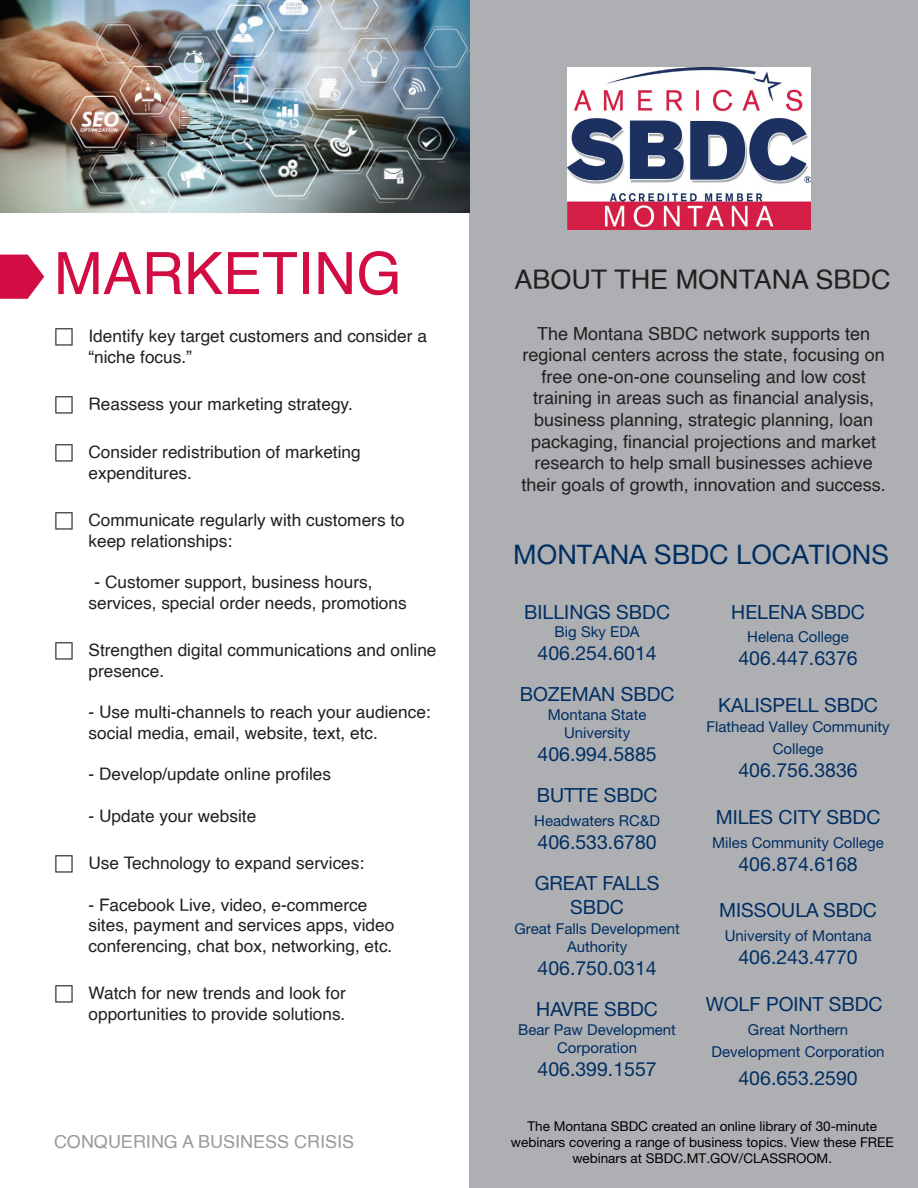
<style>
.page{position:relative;width:918px;height:1188px;background:#fff}
.page>*{position:absolute;margin:0;border:0;box-sizing:border-box;transform-origin:0 0}
.t1{font:58.5px "Helvetica";color:#d10d43}
.t2{font:27px "Helvetica Neue LT Std";color:#002e62}
.t3{font:27px "Helvetica";color:#231f20}
.t4{font:19.5px/41.4px "Helvetica Neue LT Std";color:#002e62}
.t5{font:18px/21.6px "Helvetica";color:#231f20;text-align:center}
.t6{font:18px "Helvetica";color:#999b9e}
.t7{font:17.25px/20.7px "Helvetica";color:#231f20}
.t8{font:15px/18px "Helvetica Neue LT Std";color:#002e62;text-align:center}
.t9{font:13.5px/16.2px "Helvetica Neue LT Std";color:#000;text-align:center}
</style>
<div class="page">
<div style="left:470px;top:0;width:448px;height:1188px;background:#aeafb3"></div>
<img style="left:0;top:0;width:470px;height:212px">
<svg style="left:0;top:254px;width:45px;height:45px"></svg>
<img style="left:568px;top:68px;width:242px;height:162px">
<h1 class="t1" style="left:54px;top:228px;width:349px">MARKETING</h1>
<p class="t7" style="left:88px;top:326px;width:340px">Identify key target customers and consider a “niche focus.”</p>
<p class="t7" style="left:88px;top:395px;width:266px">Reassess your marketing strategy.</p>
<p class="t7" style="left:88px;top:442px;width:274px">Consider redistribution of marketing expenditures.</p>
<p class="t7" style="left:88px;top:510px;width:318px">Communicate regularly with customers to keep relationships:</p>
<p class="t7" style="left:88px;top:572px;width:320px;text-indent:6px">- Customer support, business hours, services, special order needs, promotions</p>
<p class="t7" style="left:88px;top:640px;width:350px">Strengthen digital communications and online presence.</p>
<p class="t7" style="left:88px;top:702px;width:344px">- Use multi-channels to reach your audience: social media, email, website, text, etc.</p>
<p class="t7" style="left:88px;top:764px;width:244px">- Develop/update online profiles</p>
<p class="t7" style="left:88px;top:806px;width:169px">- Update your website</p>
<p class="t7" style="left:88px;top:853px;width:277px">Use Technology to expand services:</p>
<p class="t7" style="left:88px;top:895px;width:307px">- Facebook Live, video, e-commerce sites, payment and services apps, video conferencing, chat box, networking, etc.</p>
<p class="t7" style="left:88px;top:983px;width:259px">Watch for new trends and look for opportunities to provide solutions.</p>
<p class="t6" style="left:54px;top:1127px;width:302px">CONQUERING A BUSINESS CRISIS</p>
<h2 class="t3" style="left:514px;top:259px;width:378px">ABOUT THE MONTANA SBDC</h2>
<p class="t5" style="left:522px;top:323px;width:366px">The Montana SBDC network supports ten regional centers across the state, focusing on free one-on-one counseling and low cost training in areas such as financial analysis, business planning, strategic planning, loan packaging, financial projections and market research to help small businesses achieve their goals of growth, innovation and success.</p>
<h2 class="t2" style="left:513px;top:538px;width:377px">MONTANA SBDC LOCATIONS</h2>
<p class="t4" style="left:524px;top:591px;width:147px">BILLINGS SBDC</p>
<p class="t8" style="left:555px;top:622px;width:87px">Big Sky EDA</p>
<p class="t4" style="left:520px;top:632px;width:156px;text-align:center">406.254.6014<br>BOZEMAN SBDC</p>
<p class="t8" style="left:548px;top:705px;width:100px">Montana State<br>University</p>
<p class="t4" style="left:537px;top:733px;width:122px">406.994.5885<br>BUTTE SBDC</p>
<p class="t8" style="left:534px;top:811px;width:127px">Headwaters RC&amp;D</p>
<p class="t4" style="left:535px;top:821px;width:126px">406.533.6780<br>GREAT FALLS</p>
<p class="t4" style="left:570px;top:886px;width:55px">SBDC</p>
<p class="t8" style="left:515px;top:919px;width:167px">Great Falls Development<br>Authority</p>
<p class="t4" style="left:536px;top:947px;width:123px">406.750.0314<br>HAVRE SBDC</p>
<p class="t8" style="left:518px;top:1020px;width:159px">Bear Paw Development<br>Corporation</p>
<p class="t4" style="left:538px;top:1048px;width:121px">406.399.1557</p>
<p class="t4" style="left:731px;top:591px;width:135px">HELENA SBDC</p>
<p class="t8" style="left:747px;top:628px;width:103px">Helena College</p>
<p class="t4" style="left:738px;top:637px;width:121px">406.447.6376</p>
<p class="t4" style="left:718px;top:684px;width:161px">KALISPELL SBDC</p>
<p class="t8" style="left:707px;top:716px;width:185px;line-height:21.1px">Flathead Valley Community<br>College</p>
<p class="t4" style="left:738px;top:749px;width:121px">406.756.3836</p>
<p class="t4" style="left:716px;top:796px;width:166px">MILES CITY SBDC</p>
<p class="t8" style="left:712px;top:833px;width:173px">Miles Community College</p>
<p class="t4" style="left:738px;top:843px;width:121px">406.874.6168</p>
<p class="t4" style="left:719px;top:889px;width:159px">MISSOULA SBDC</p>
<p class="t8" style="left:725px;top:927px;width:148px">University of Montana</p>
<p class="t4" style="left:738px;top:936px;width:121px">406.243.4770</p>
<p class="t4" style="left:706px;top:983px;width:178px">WOLF POINT SBDC</p>
<p class="t8" style="left:712px;top:1018px;width:175px;line-height:22.8px">Great Northern<br>Development Corporation</p>
<p class="t4" style="left:738px;top:1057px;width:121px">406.653.2590</p>
<p class="t9" style="left:511px;top:1118px;width:384px">The Montana SBDC created an online library of 30-minute webinars covering a range of business topics. View these FREE webinars at SBDC.MT.GOV/CLASSROOM.</p>
</div>
